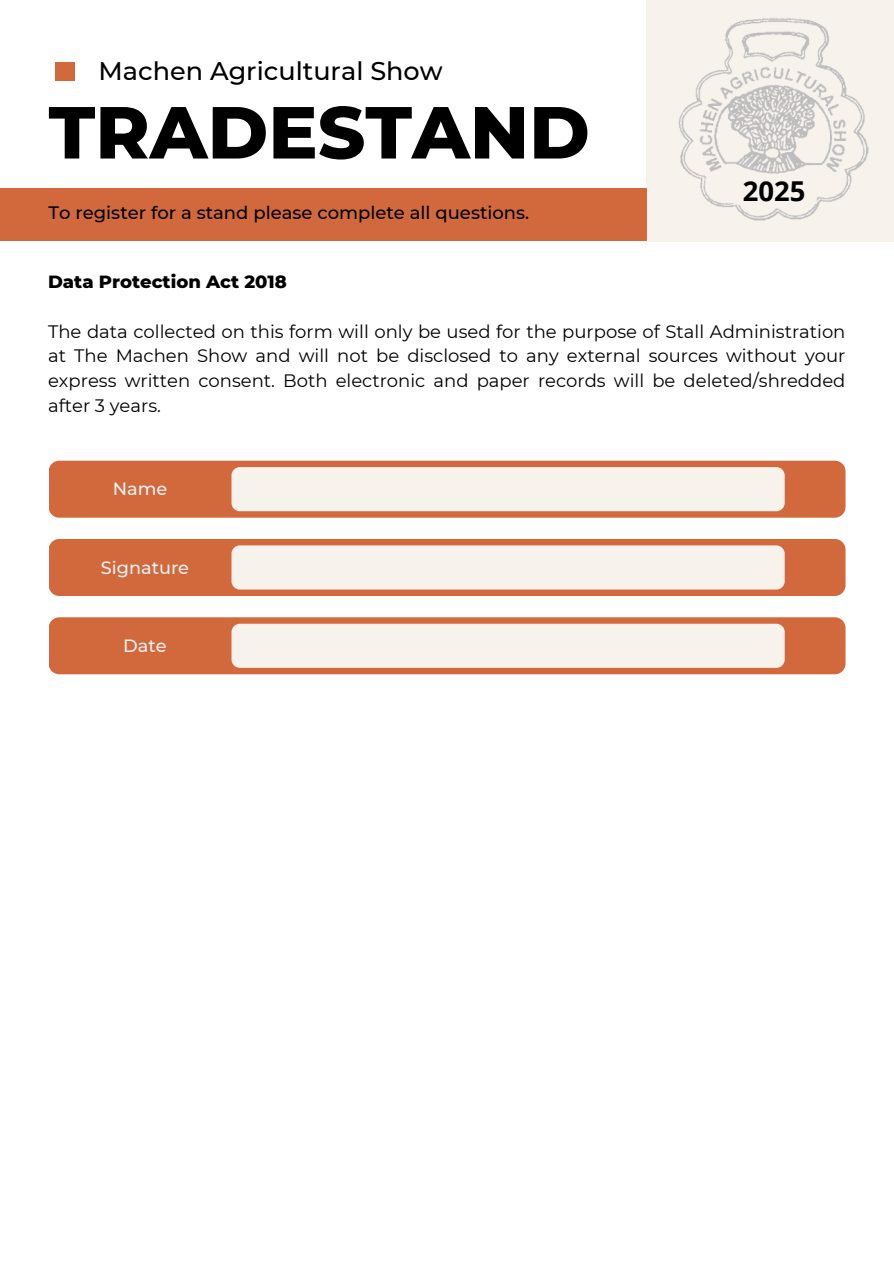
<style>
.page{position:relative;width:894px;height:1264px;background:#fff}
.page>*{position:absolute;margin:0;border:0;box-sizing:border-box;transform-origin:0 0}
.t1{font:800 73.5px "Montserrat";color:#000}
.t2{font:700 27.45px "Open Sans";color:#000}
.t3{font:500 25.5px "Montserrat";color:#000}
.t4{font:18px/24.8px "Montserrat";color:#000;text-align:justify}
.t5{font:500 18px "Montserrat";color:#000}
.t6{font:800 18px "Montserrat";color:#000}
.t7{font:500 17.7px "Montserrat";color:#f1f1f1}
</style>
<div class="page">
<div style="left:646px;top:0;width:247px;height:241px;background:#f8f2ed"></div>
<div style="left:0;top:188px;width:646px;height:53px;background:#d1693c"></div>
<div style="left:56px;top:62px;width:19px;height:19px;background:#d1693c"></div>
<img style="left:678px;top:18px;width:191px;height:203px">
<div style="left:740px;top:178px;width:70px;height:26px;background:#f8f2ed"></div>
<div style="left:49px;top:460px;width:796px;height:57px;background:#d1693c;border-radius:11px"></div>
<div style="left:231px;top:467px;width:553px;height:44px;background:#f8f2ed;border-radius:8px"></div>
<div style="left:49px;top:539px;width:796px;height:57px;background:#d1693c;border-radius:11px"></div>
<div style="left:231px;top:545px;width:553px;height:44px;background:#f8f2ed;border-radius:8px"></div>
<div style="left:49px;top:617px;width:796px;height:57px;background:#d1693c;border-radius:11px"></div>
<div style="left:231px;top:623px;width:553px;height:45px;background:#f8f2ed;border-radius:8px"></div>
<h3 class="t3" style="left:99px;top:55px;width:345px">Machen Agricultural Show</h3>
<h1 class="t1" style="left:49px;top:87px;width:542px">TRADESTAND</h1>
<p class="t5" style="left:49px;top:202px;width:482px">To register for a stand please complete all questions.</p>
<h3 class="t2" style="left:742px;top:172px;width:64px">2025</h3>
<h2 class="t6" style="left:48px;top:271px;width:240px">Data Protection Act 2018</h2>
<h3 class="t4" style="left:48px;top:319px;width:798px">The data collected on this form will only be used for the purpose of Stall Administration at The Machen Show and will not be disclosed to any external sources without your express written consent. Both electronic and paper records will be deleted/shredded after 3 years.</h3>
<p class="t7" style="left:113px;top:478px;width:56px">Name</p>
<h3 class="t7" style="left:101px;top:556px;width:90px">Signature</h3>
<h3 class="t7" style="left:123px;top:634px;width:45px">Date</h3>
</div>
